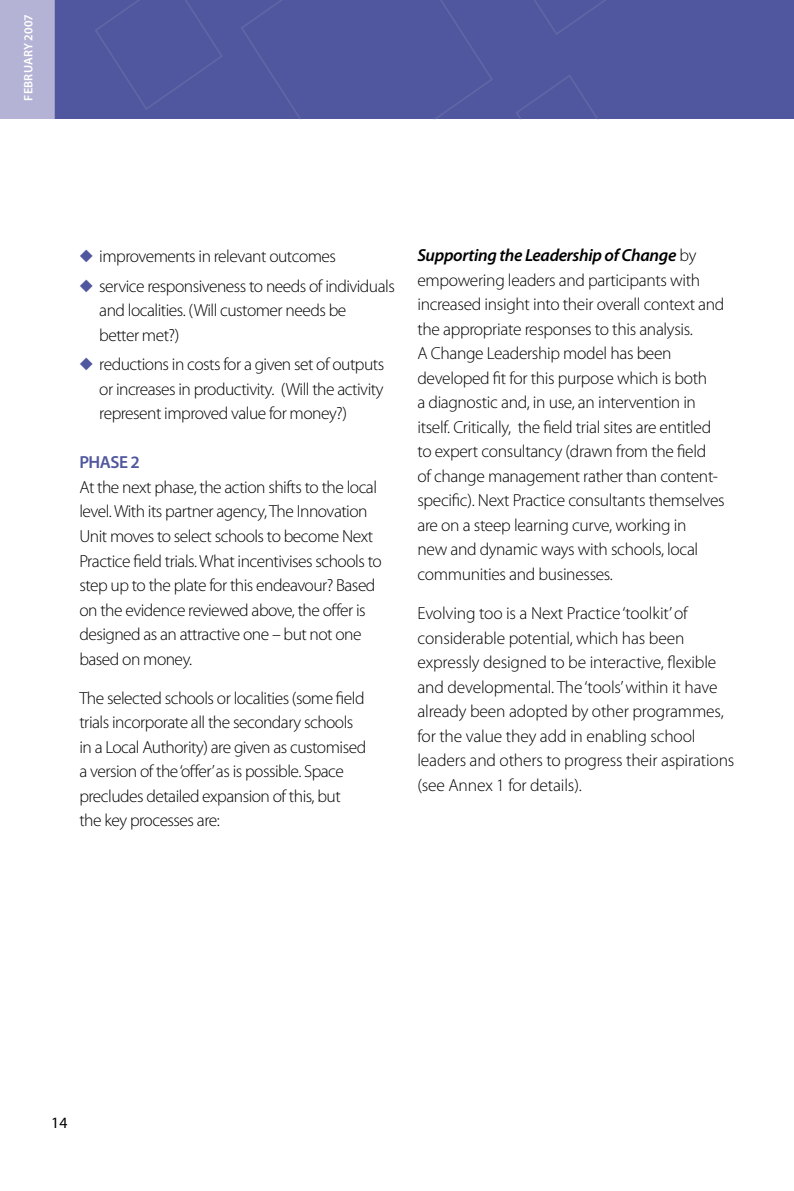
<style>
.page{position:relative;width:794px;height:1191px;background:#fff}
.page>*{position:absolute;margin:0;border:0;box-sizing:border-box;transform-origin:0 0}
.t1{font:300 17.5px/24.5px "Myriad Pro";letter-spacing:-.02em;color:#000}
.t2{font:600 17.5px "Myriad Pro";letter-spacing:-.03em;color:#50579e}
.t3{font:15.75px "Myriad Pro";color:#000}
.t4{font:600 12.25px "Myriad Pro";letter-spacing:.01em;color:#fff}
.s1{color:#50579e}
.s2{font-weight:600;font-style:italic}
</style>
<div class="page">
<div style="left:1px;top:0;width:793px;height:119px;background:#50579e"></div>
<svg style="left:95px;top:0;width:128px;height:110px"></svg>
<svg style="left:241px;top:0;width:252px;height:119px"></svg>
<svg style="left:516px;top:75px;width:82px;height:44px"></svg>
<svg style="left:534px;top:0;width:72px;height:35px"></svg>
<div style="left:0;top:0;width:55px;height:119px;background:#b4b3d5"></div>
<p class="t4" style="left:22px;top:101px;width:88px;rotate:-90deg">FEBRUARY 2007</p>
<p class="t1" style="left:79px;top:245px;width:258px"><span class="s1">◆</span> improvements in relevant outcomes</p>
<p class="t1" style="left:99px;top:274px;width:297px;text-indent:-20px"><span class="s1">◆</span> service responsiveness to needs of individuals and localities. (Will customer needs be<br>better met?)</p>
<p class="t1" style="left:99px;top:353px;width:286px;text-align:justify;text-indent:-20px"><span class="s1">◆</span> reductions in costs for a given set of outputs or increases in productivity. (Will the activity represent improved value for money?)</p>
<p class="t2" style="left:79px;top:453px;width:62px">PHASE 2</p>
<p class="t1" style="left:79px;top:475px;width:304px">At the next phase, the action shifts to the local level. With its partner agency, The Innovation Unit moves to select schools to become Next Practice field trials. What incentivises schools to step up to the plate for this endeavour? Based on the evidence reviewed above, the offer is designed as an attractive one – but not one based on money.</p>
<p class="t1" style="left:79px;top:686px;width:288px">The selected schools or localities (some field trials incorporate all the secondary schools in a Local Authority) are given as customised a version of the ‘offer’ as is possible. Space precludes detailed expansion of this, but the key processes are:</p>
<p class="t1" style="left:417px;top:243px;width:309px"><span class="s2">Supporting the Leadership of Change</span> by empowering leaders and participants with increased insight into their overall context and the appropriate responses to this analysis.<br>A Change Leadership model has been developed fit for this purpose which is both<br>a diagnostic and, in use, an intervention in itself. Critically, the field trial sites are entitled to expert consultancy (drawn from the field<br>of change management rather than content&shy;specific). Next Practice consultants themselves are on a steep learning curve, working in<br>new and dynamic ways with schools, local communities and businesses.</p>
<p class="t1" style="left:417px;top:601px;width:318px">Evolving too is a Next Practice ‘toolkit’ of considerable potential, which has been expressly designed to be interactive, flexible and developmental. The ‘tools’ within it have already been adopted by other programmes, for the value they add in enabling school leaders and others to progress their aspirations (see Annex 1 for details).</p>
<p class="t3" style="left:51px;top:1114px;width:18px">14</p>
</div>
